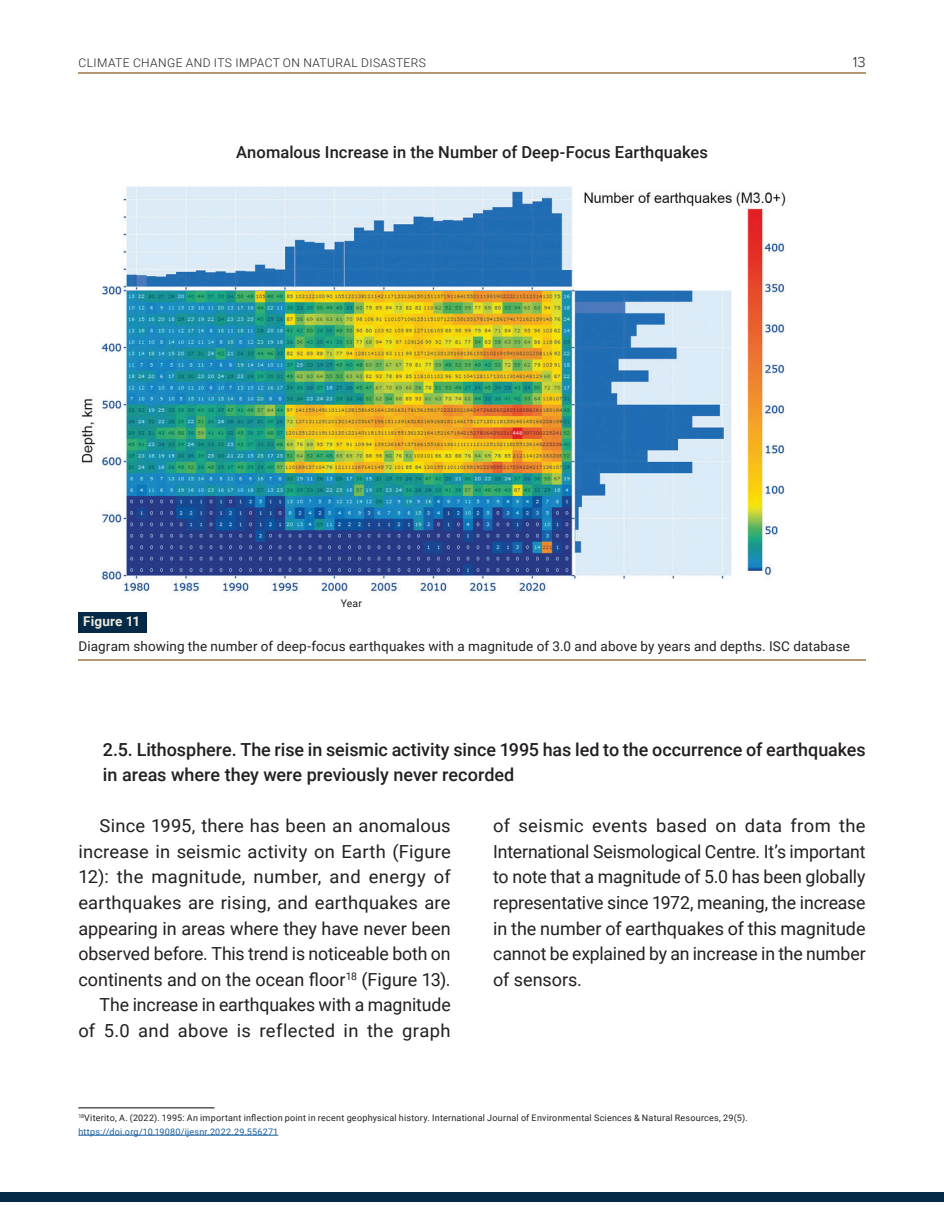
<style>
.page{position:relative;width:944px;height:1214px;background:#fff}
.page>*{position:absolute;margin:0;border:0;box-sizing:border-box;transform-origin:0 0}
.Основной_Т_-_2к{font:18px/25.5px "Roboto";letter-spacing:-.005em;color:#231f20;text-align:justify}
.Подпункты{font:500 18px/25.5px "Roboto";color:#231f20}
.Верх_графика{font:500 16.5px "Roboto";letter-spacing:.005em;color:#231f20}
.t1{font:300 15px "Proxima Nova";color:#231f20}
.Подпись_рисунка{font:13.5px "Roboto";letter-spacing:.01em;color:#231f20}
.Сноска{font:700 13.5px "Roboto";letter-spacing:.01em;color:#ebe9dd}
.t2{font:300 12px "Roboto";letter-spacing:.035em;color:#231f20}
.Подпись_рисунка-2{font:10.5px "Roboto";color:#231f20}
.Сноска-2{font:9px "Roboto";letter-spacing:.025em;color:#231f20}
.Сноска-3{font:9px "Roboto";letter-spacing:.025em;color:#175d9e}
</style>
<div class="page">
<hr style="left:78px;top:72px;width:787px;height:2px;background:#b39775">
<div style="left:0;top:1192px;width:944px;height:9px;background:#052a48"></div>
<hr style="left:78px;top:1107px;width:136px;height:1px;background:#000">
<hr style="left:78px;top:1134px;width:200px;height:1px;background:#175d9e">
<img style="left:81px;top:186px;width:705px;height:407px">
<hr style="left:78px;top:659px;width:787px;height:1px;background:#b39775">
<div style="left:78px;top:612px;width:68px;height:20px;background:#052a48"></div>
<p class="t2" style="left:79px;top:54px;width:349px">CLIMATE CHANGE AND ITS IMPACT ON NATURAL DISASTERS</p>
<p class="t1" style="left:852px;top:53px;width:14px">13</p>
<p class="Верх_графика" style="left:236px;top:141px;width:473px">Anomalous Increase in the Number of Deep-Focus Earthquakes</p>
<p class="Сноска" style="left:83px;top:612px;width:59px">Figure 11</p>
<p class="Подпись_рисунка-2" style="left:341px;top:596px;width:23px">Year</p>
<p class="Подпись_рисунка" style="left:78px;top:636px;width:773px">Diagram showing the number of deep-focus earthquakes with a magnitude of 3.0 and above by years and depths. ISC database</p>
<p class="Подпункты" style="left:103px;top:736px;width:764px">2.5. Lithosphere. The rise in seismic activity since 1995 has led to the occurrence of earthquakes in areas where they were previously never recorded</p>
<p class="Основной_Т_-_2к" style="left:78px;top:812px;width:374px;text-indent:21px">Since 1995, there has been an anomalous increase in seismic activity on Earth (Figure 12): the magnitude, number, and energy of earthquakes are rising, and earthquakes are appearing in areas where they have never been observed before. This trend is noticeable both on continents and on the ocean floor<sup>18</sup> (Figure 13).</p>
<p class="Основной_Т_-_2к" style="left:78px;top:991px;width:374px;text-align:right">The increase in earthquakes with a magnitude of 5.0 and above is reflected in the graph</p>
<p class="Основной_Т_-_2к" style="left:493px;top:812px;width:374px">of seismic events based on data from the International Seismological Centre. It’s important to note that a magnitude of 5.0 has been globally representative since 1972, meaning, the increase in the number of earthquakes of this magnitude cannot be explained by an increase in the number of sensors.</p>
<p class="Сноска-2" style="left:78px;top:1111px;width:671px"><sup>18</sup>Viterito, A. (2022). 1995: An important inflection point in recent geophysical history. International Journal of Environmental Sciences &amp; Natural Resources, 29(5).</p>
<p class="Сноска-3" style="left:78px;top:1125px;width:201px">https://doi.org/10.19080/ijesnr.2022.29.556271</p>
</div>
